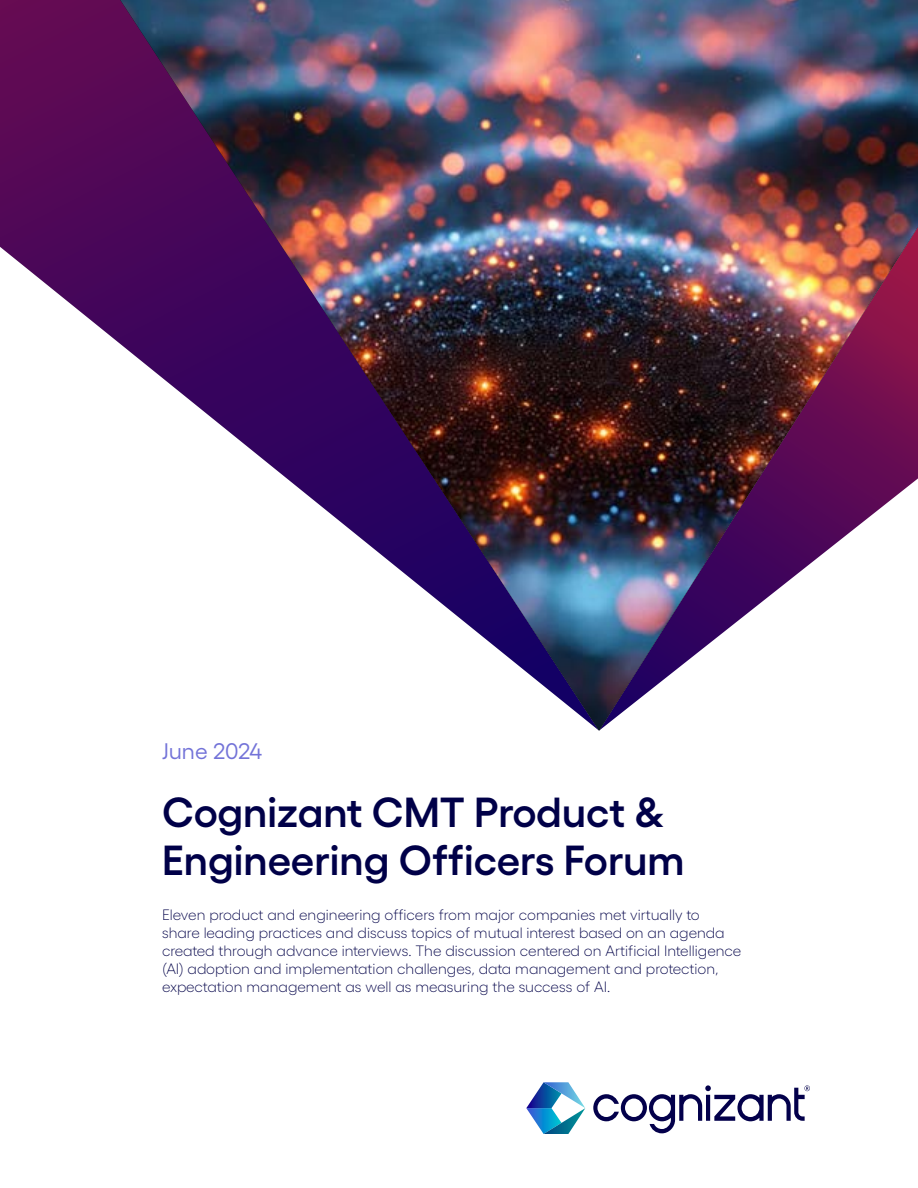
<style>
.page{position:relative;width:918px;height:1188px;background:#fff}
.page>*{position:absolute;margin:0;border:0;box-sizing:border-box;transform-origin:0 0}
.t1{font:600 42px/48px "Gellix";color:#000048}
.t2{font:22.5px "Gellix";letter-spacing:-.005em;color:#7373d8}
.t3{font:300 15px/18px "Gellix";color:#000048}
</style>
<div class="page">
<svg style="left:0;top:0;width:120px;height:344px"></svg>
<img style="left:120px;top:0;width:798px;height:731px">
<svg style="left:593px;top:1085px;width:217px;height:48px"></svg>
<svg style="left:526px;top:1082px;width:59px;height:52px"></svg>
<h2 class="t2" style="left:162px;top:734px;width:102px">June 2024</h2>
<h1 class="t1" style="left:162px;top:784px;width:524px">Cognizant CMT Product &amp;<br>Engineering Officers Forum</h1>
<p class="t3" style="left:162px;top:905px;width:581px">Eleven product and engineering officers from major companies met virtually to share leading practices and discuss topics of mutual interest based on an agenda created through advance interviews. The discussion centered on Artificial Intelligence (AI) adoption and implementation challenges, data management and protection, expectation management as well as measuring the success of AI.</p>
</div>
